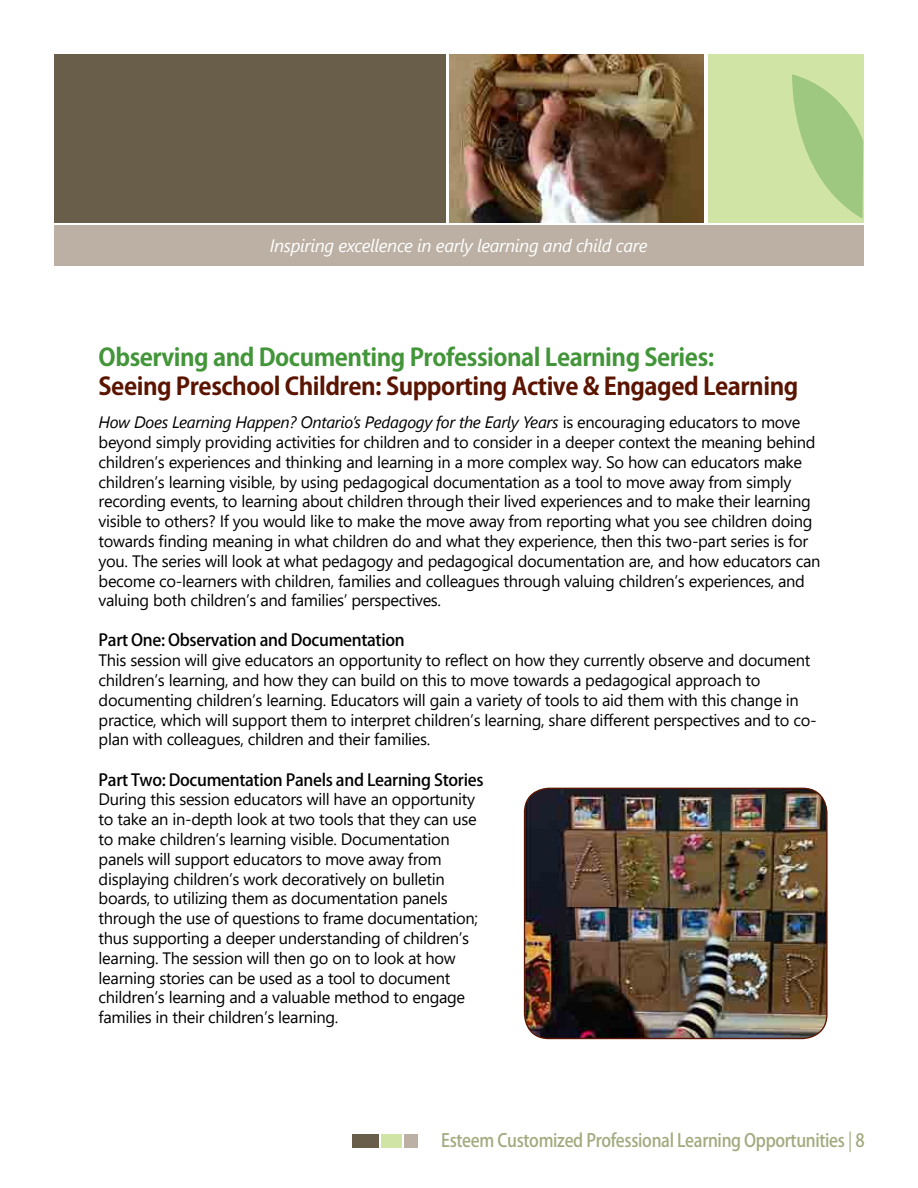
<style>
.page{position:relative;width:918px;height:1188px;background:#fff}
.page>*{position:absolute;margin:0;border:0;box-sizing:border-box;transform-origin:0 0}
.t1{font:700 24px "Koz Go Pro";letter-spacing:-.02em;color:#5b1400}
.t2{font:700 24px "Koz Go Pro";letter-spacing:-.02em;color:#439539}
.t3{font:500 18.15px "Koz Go Pro";letter-spacing:-.02em;color:#a1aa7e;scale:.91 1}
.t4{font:italic 18px "Segoe UI";letter-spacing:-.02em;color:#fff}
.t5{font:16.5px/19.8px "Segoe UI";letter-spacing:-.02em;color:#000}
.t6{font:500 16.5px "Koz Go Pro";letter-spacing:-.02em;color:#000}
.s1{font-style:italic}
.s2{font-weight:400}
</style>
<div class="page">
<div style="left:54px;top:54px;width:392px;height:169px;background:#695e4a"></div>
<div style="left:708px;top:54px;width:155px;height:169px;background:#d0e4a6"></div>
<img style="left:450px;top:54px;width:254px;height:169px">
<div style="left:54px;top:226px;width:809px;height:40px;background:#bbb0a3"></div>
<svg style="left:792px;top:74px;width:71px;height:145px"></svg>
<img style="left:525px;top:788px;width:302px;height:251px">
<div style="left:524px;top:788px;width:304px;height:251px;border:1px solid #5b1400;border-radius:24px"></div>
<div style="left:352px;top:1134px;width:27px;height:14px;background:#695e4a"></div>
<div style="left:381px;top:1134px;width:20px;height:14px;background:#d0e4a6"></div>
<div style="left:404px;top:1134px;width:14px;height:14px;background:#bbb0a3"></div>
<p class="t4" style="left:270px;top:229px;width:379px">Inspiring excellence in early learning and child care</p>
<h1 class="t2" style="left:99px;top:342px;width:617px">Observing and Documenting Professional Learning Series:</h1>
<h1 class="t1" style="left:99px;top:371px;width:701px">Seeing Preschool Children: Supporting Active &amp; Engaged Learning</h1>
<p class="t5" style="left:99px;top:411px;width:723px"><span class="s1">How Does Learning Happen? Ontario’s Pedagogy for the Early Years</span> is encouraging educators to move beyond simply providing activities for children and to consider in a deeper context the meaning behind children’s experiences and thinking and learning in a more complex way. So how can educators make children’s learning visible, by using pedagogical documentation as a tool to move away from simply recording events, to learning about children through their lived experiences and to make their learning visible to others? If you would like to make the move away from reporting what you see children doing towards finding meaning in what children do and what they experience, then this two-part series is for you. The series will look at what pedagogy and pedagogical documentation are, and how educators can become co-learners with children, families and colleagues through valuing children’s experiences, and valuing both children’s and families’ perspectives.</p>
<p class="t6" style="left:99px;top:630px;width:308px">Part One: Observation and Documentation</p>
<p class="t5" style="left:99px;top:649px;width:720px">This session will give educators an opportunity to reflect on how they currently observe and document children’s learning, and how they can build on this to move towards a pedagogical approach to documenting children’s learning. Educators will gain a variety of tools to aid them with this change in practice, which will support them to interpret children’s learning, share different perspectives and to co&shy;plan with colleagues, children and their families.</p>
<p class="t6" style="left:99px;top:769px;width:386px">Part Two: Documentation Panels and Learning Stories</p>
<p class="t5" style="left:99px;top:788px;width:381px">During this session educators will have an opportunity to take an in-depth look at two tools that they can use to make children’s learning visible. Documentation panels will support educators to move away from displaying children’s work decoratively on bulletin boards, to utilizing them as documentation panels through the use of questions to frame documentation; thus supporting a deeper understanding of children’s learning. The session will then go on to look at how learning stories can be used as a tool to document children’s learning and a valuable method to engage families in their children’s learning.</p>
<p class="t3" style="left:441px;top:1129px;width:467px">Esteem Customized Professional Learning Opportunities <span class="s2">|</span> 8</p>
</div>
